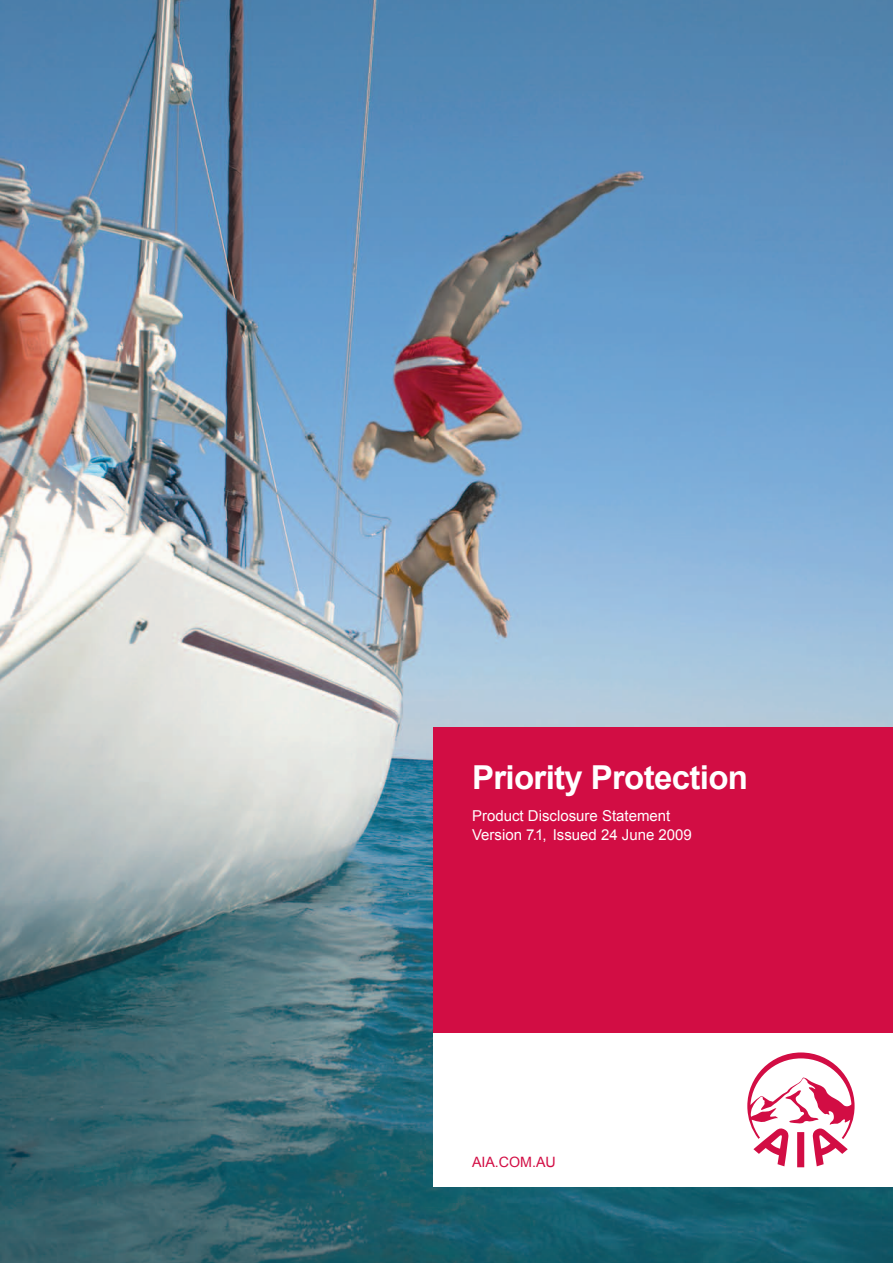
<style>
.page{position:relative;width:893px;height:1263px;background:#fff}
.page>*{position:absolute;margin:0;border:0;box-sizing:border-box;transform-origin:0 0}
.t1{font:700 33px "Arial";letter-spacing:-.02em;color:#fff}
.t2{font:15px/18.8px "Arial";color:#fff}
.t3{font:14.25px "Arial";color:#d20d44}
</style>
<div class="page">
<img style="left:0;top:0;width:893px;height:1263px">
<div style="left:434px;top:727px;width:459px;height:306px;background:#d20d44"></div>
<div style="left:434px;top:1033px;width:459px;height:153px;background:#fff"></div>
<svg style="left:747px;top:1052px;width:107px;height:115px"></svg>
<h1 class="t1" style="left:472px;top:756px;width:278px">Priority Protection</h1>
<p class="t2" style="left:472px;top:806px;width:221px">Product Disclosure Statement<br>Version 7.1, Issued 24 June 2009</p>
<p class="t3" style="left:472px;top:1153px;width:85px">AIA.COM.AU</p>
</div>
